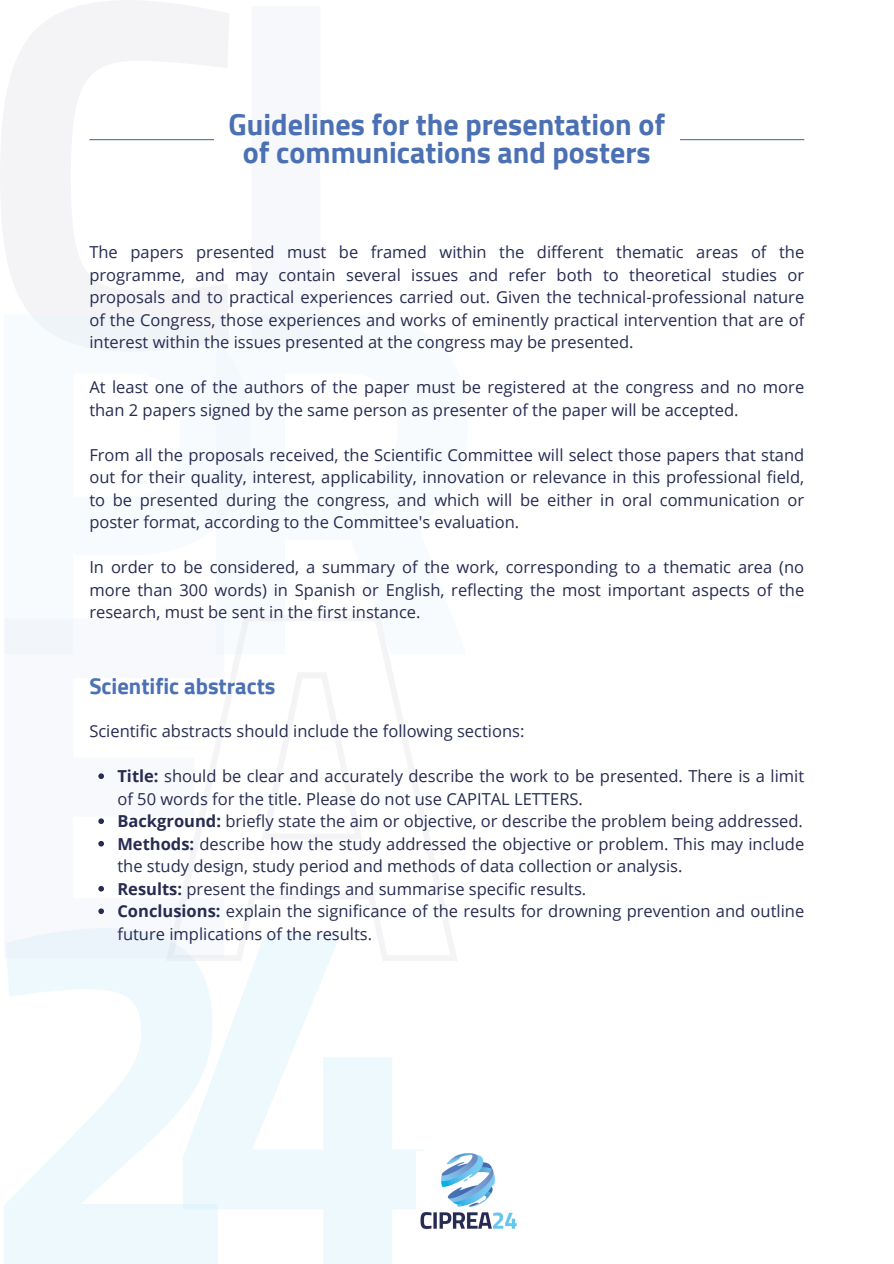
<style>
.page{position:relative;width:894px;height:1264px;background:#fff}
.page>*{position:absolute;margin:0;border:0;box-sizing:border-box;transform-origin:0 0}
.t1{font:700 30px/28.2px "Cairo";color:#4b71b4;text-align:center}
.t2{font:700 22.5px "Cairo";color:#4b71b4}
.t3{font:16.5px/22.5px "Open Sans";color:#272b51}
.s1{font-weight:700}
</style>
<div class="page">
<img style="left:420px;top:1153px;width:97px;height:77px">
<hr style="left:89px;top:139px;width:715px;height:1px;background:#4b71b4">
<div style="left:214px;top:89px;width:465px;height:103px;background:#fff"></div>
<svg style="left:98px;top:773px;width:6px;height:6px"></svg>
<svg style="left:98px;top:818px;width:6px;height:6px"></svg>
<svg style="left:98px;top:841px;width:6px;height:5px"></svg>
<svg style="left:98px;top:886px;width:6px;height:5px"></svg>
<svg style="left:98px;top:908px;width:6px;height:6px"></svg>
<p class="t1" style="left:228px;top:110px;width:438px">Guidelines for the presentation of of communications and posters</p>
<p class="t3" style="left:89px;top:240px;width:716px;text-align:justify">The papers presented must be framed within the different thematic areas of the programme, and may contain several issues and refer both to theoretical studies or proposals and to practical experiences carried out. Given the technical-professional nature of the Congress, those experiences and works of eminently practical intervention that are of interest within the issues presented at the congress may be presented.</p>
<h1 class="t3" style="left:89px;top:375px;width:716px">At least one of the authors of the paper must be registered at the congress and no more than 2 papers signed by the same person as presenter of the paper will be accepted.</h1>
<p class="t3" style="left:89px;top:443px;width:716px;text-align:justify">From all the proposals received, the Scientific Committee will select those papers that stand out for their quality, interest, applicability, innovation or relevance in this professional field, to be presented during the congress, and which will be either in oral communication or poster format, according to the Committee's evaluation.</p>
<p class="t3" style="left:89px;top:555px;width:716px;text-align:justify">In order to be considered, a summary of the work, corresponding to a thematic area (no more than 300 words) in Spanish or English, reflecting the most important aspects of the research, must be sent in the first instance.</p>
<p class="t2" style="left:89px;top:672px;width:188px">Scientific abstracts</p>
<p class="t3" style="left:89px;top:719px;width:436px">Scientific abstracts should include the following sections:</p>
<p class="t3" style="left:117px;top:764px;width:688px"><span class="s1">Title:</span> should be clear and accurately describe the work to be presented. There is a limit of 50 words for the title. Please do not use CAPITAL LETTERS.</p>
<h2 class="t3" style="left:117px;top:809px;width:687px"><span class="s1">Background:</span> briefly state the aim or objective, or describe the problem being addressed.</h2>
<p class="t3" style="left:117px;top:832px;width:688px"><span class="s1">Methods:</span> describe how the study addressed the objective or problem. This may include the study design, study period and methods of data collection or analysis.</p>
<p class="t3" style="left:117px;top:877px;width:470px"><span class="s1">Results:</span> present the findings and summarise specific results.</p>
<p class="t3" style="left:117px;top:899px;width:688px"><span class="s1">Conclusions:</span> explain the significance of the results for drowning prevention and outline future implications of the results.</p>
</div>
